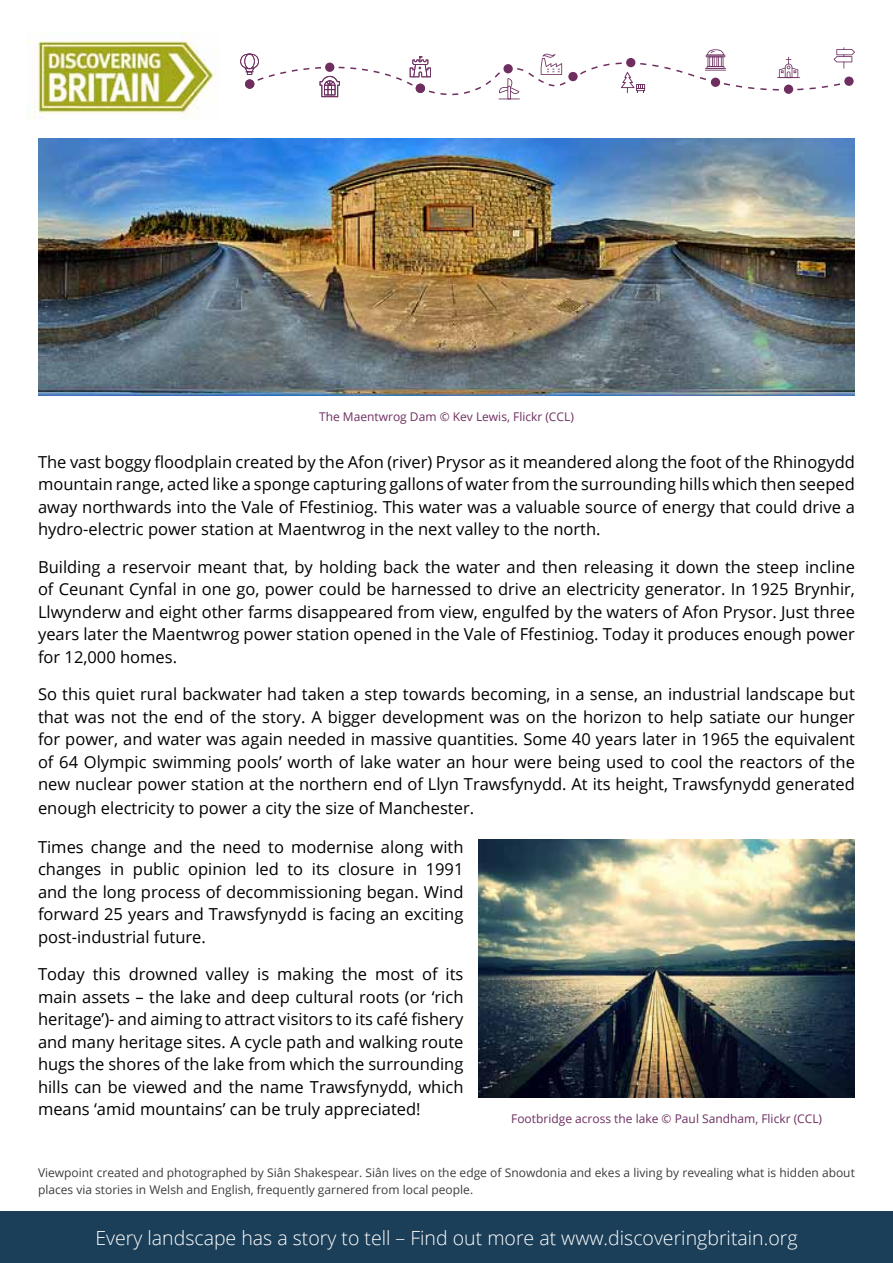
<style>
.page{position:relative;width:893px;height:1263px;background:#fff}
.page>*{position:absolute;margin:0;border:0;box-sizing:border-box;transform-origin:0 0}
.t1{font:300 19.5px "Open Sans";color:#fff}
.t2{font:16.5px/22.5px "Open Sans";color:#000;text-align:justify}
.t3{font:12px/16.5px "Open Sans";color:#3c3c3b}
.t4{font:12px "Open Sans";color:#6e2f60}
</style>
<div class="page">
<div style="left:0;top:1212px;width:893px;height:51px;background:#1c3f59"></div>
<svg style="left:240px;top:47px;width:615px;height:53px"></svg>
<img style="left:26px;top:33px;width:190px;height:86px">
<img style="left:478px;top:840px;width:377px;height:257px">
<img style="left:38px;top:138px;width:817px;height:257px">
<p class="t4" style="left:319px;top:409px;width:256px">The Maentwrog Dam © Kev Lewis, Flickr (CCL)</p>
<p class="t2" style="left:38px;top:450px;width:818px">The vast boggy floodplain created by the Afon (river) Prysor as it meandered along the foot of the Rhinogydd mountain range, acted like a sponge capturing gallons of water from the surrounding hills which then seeped away northwards into the Vale of Ffestiniog. This water was a valuable source of energy that could drive a hydro-electric power station at Maentwrog in the next valley to the north.</p>
<p class="t2" style="left:38px;top:555px;width:818px">Building a reservoir meant that, by holding back the water and then releasing it down the steep incline of Ceunant Cynfal in one go, power could be harnessed to drive an electricity generator. In 1925 Brynhir, Llwynderw and eight other farms disappeared from view, engulfed by the waters of Afon Prysor. Just three years later the Maentwrog power station opened in the Vale of Ffestiniog. Today it produces enough power for 12,000 homes.</p>
<p class="t2" style="left:38px;top:682px;width:818px">So this quiet rural backwater had taken a step towards becoming, in a sense, an industrial landscape but that was not the end of the story. A bigger development was on the horizon to help satiate our hunger for power, and water was again needed in massive quantities. Some 40 years later in 1965 the equivalent of 64 Olympic swimming pools’ worth of lake water an hour were being used to cool the reactors of the new nuclear power station at the northern end of Llyn Trawsfynydd. At its height, Trawsfynydd generated</p>
<p class="t2" style="left:38px;top:797px;width:438px">enough electricity to power a city the size of Manchester.</p>
<p class="t2" style="left:38px;top:835px;width:427px">Times change and the need to modernise along with changes in public opinion led to its closure in 1991 and the long process of decommissioning began. Wind forward 25 years and Trawsfynydd is facing an exciting post-industrial future.</p>
<p class="t2" style="left:38px;top:962px;width:427px">Today this drowned valley is making the most of its main assets – the lake and deep cultural roots (or ‘rich heritage’)- and aiming to attract visitors to its café fishery and many heritage sites. A cycle path and walking route hugs the shores of the lake from which the surrounding hills can be viewed and the name Trawsfynydd, which means ‘amid mountains’ can be truly appreciated!</p>
<p class="t4" style="left:511px;top:1110px;width:312px">Footbridge across the lake © Paul Sandham, Flickr (CCL)</p>
<p class="t3" style="left:38px;top:1164px;width:818px">Viewpoint created and photographed by Siân Shakespear. Siân lives on the edge of Snowdonia and ekes a living by revealing what is hidden about places via stories in Welsh and English, frequently garnered from local people.</p>
<p class="t1" style="left:95px;top:1224px;width:704px">Every landscape has a story to tell – Find out more at www.discoveringbritain.org</p>
</div>
